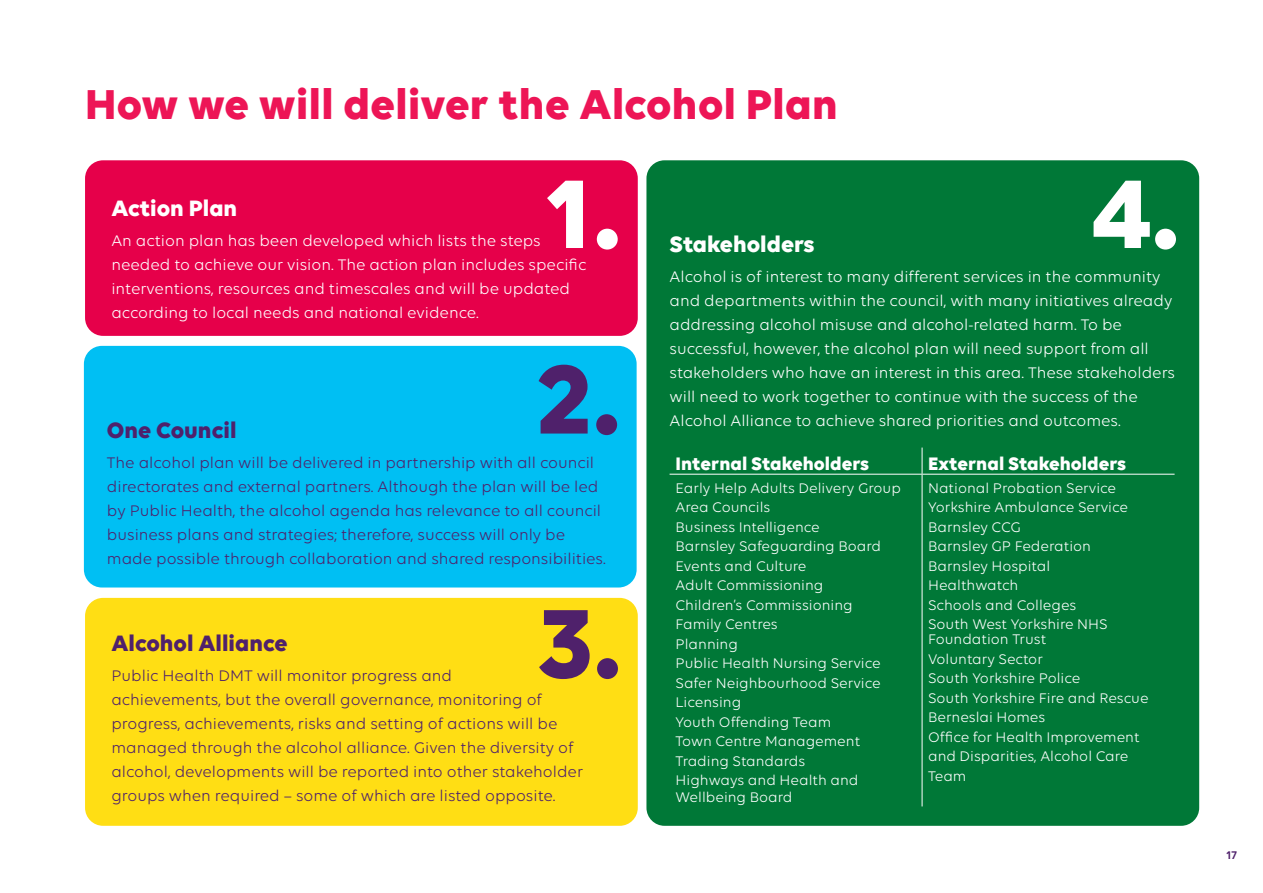
<style>
.page{position:relative;width:1263px;height:893px;background:#fff}
.page>*{position:absolute;margin:0;border:0;box-sizing:border-box;transform-origin:0 0}
.t1{font:700 105px "Volte";color:#fff}
.t2{font:700 105px "Volte";color:#4f216b}
.t3{font:700 45px "Volte";letter-spacing:.01em;color:#ed1556}
.t4{font:700 24px "Volte";color:#4f216b}
.t5{font:700 24px "Volte";color:#fff}
.t6{font:700 19.5px "Volte";color:#fff}
.t7{font:16.5px/24px "Volte";color:#4f216b}
.t8{font:16.5px/24px "Volte";color:#fff}
.t9{font:15px/19.5px "Volte";color:#fff}
.t10{font:600 12px "Volte";color:#4f216b}
</style>
<div class="page">
<div style="left:85px;top:160px;width:553px;height:176px;background:#e6004a;border-radius:18px"></div>
<div style="left:84px;top:346px;width:553px;height:241px;background:#00bff3;border-radius:18px"></div>
<div style="left:85px;top:598px;width:553px;height:228px;background:#ffde14;border-radius:18px"></div>
<div style="left:646px;top:160px;width:553px;height:666px;background:#007837;border-radius:18px"></div>
<svg style="left:922px;top:448px;width:1px;height:26px"></svg>
<hr style="left:669px;top:474px;width:253px;height:1px;background:#fff">
<hr style="left:922px;top:474px;width:252px;height:1px;background:#fff">
<hr style="left:922px;top:475px;width:1px;height:331px;background:#fff">
<p class="t3" style="left:85px;top:77px;width:754px">How we will deliver the Alcohol Plan</p>
<p class="t1" style="left:544px;top:150px;width:79px">1.</p>
<p class="t5" style="left:111px;top:194px;width:127px">Action Plan</p>
<p class="t8" style="left:111px;top:228px;width:476px">An action plan has been developed which lists the steps needed to achieve our vision. The action plan includes specifc interventions, resources and timescales and will be updated according to local needs and national evidence.</p>
<p class="t2" style="left:537px;top:336px;width:85px">2.</p>
<p class="t4" style="left:107px;top:416px;width:131px">One Council</p>
<p class="t7" style="left:107px;top:450px;width:500px">The alcohol plan will be delivered in partnership with all council directorates and external partners. Although the plan will be led by Public Health, the alcohol agenda has relevance to all council business plans and strategies; therefore, success will only be made possible through collaboration and shared responsibilities.</p>
<p class="t2" style="left:539px;top:580px;width:85px">3.</p>
<p class="t4" style="left:111px;top:629px;width:178px">Alcohol Alliance</p>
<p class="t7" style="left:111px;top:664px;width:473px">Public Health DMT will monitor progress and<br>achievements, but the overall governance, monitoring of progress, achievements, risks and setting of actions will be managed through the alcohol alliance. Given the diversity of alcohol, developments will be reported into other stakeholder groups when required – some of which are listed opposite.</p>
<p class="t1" style="left:1091px;top:150px;width:90px">4.</p>
<p class="t5" style="left:669px;top:229px;width:147px">Stakeholders</p>
<p class="t8" style="left:669px;top:264px;width:507px">Alcohol is of interest to many different services in the community and departments within the council, with many initiatives already addressing alcohol misuse and alcohol-related harm. To be successful, however, the alcohol plan will need support from all stakeholders who have an interest in this area. These stakeholders will need to work together to continue with the success of the Alcohol Alliance to achieve shared priorities and outcomes.</p>
<p class="t6" style="left:675px;top:452px;width:195px">Internal Stakeholders</p>
<p class="t6" style="left:928px;top:452px;width:200px">External Stakeholders</p>
<p class="t9" style="left:675px;top:478px;width:227px">Early Help Adults Delivery Group<br>Area Councils<br>Business Intelligence<br>Barnsley Safeguarding Board<br>Events and Culture<br>Adult Commissioning<br>Children’s Commissioning<br>Family Centres<br>Planning<br>Public Health Nursing Service<br>Safer Neighbourhood Service<br>Licensing<br>Youth Offending Team<br>Town Centre Management<br>Trading Standards<br>Highways and Health and</p>
<p class="t9" style="left:675px;top:787px;width:118px">Wellbeing Board</p>
<p class="t9" style="left:928px;top:478px;width:201px">National Probation Service<br>Yorkshire Ambulance Service<br>Barnsley CCG<br>Barnsley GP Federation<br>Barnsley Hospital<br>Healthwatch<br>Schools and Colleges<br>South West Yorkshire NHS</p>
<p class="t9" style="left:928px;top:629px;width:222px">Foundation Trust<br>Voluntary Sector<br>South Yorkshire Police<br>South Yorkshire Fire and Rescue<br>Berneslai Homes<br>Offce for Health Improvement and Disparities, Alcohol Care<br>Team</p>
<p class="t10" style="left:1226px;top:848px;width:12px">17</p>
</div>
